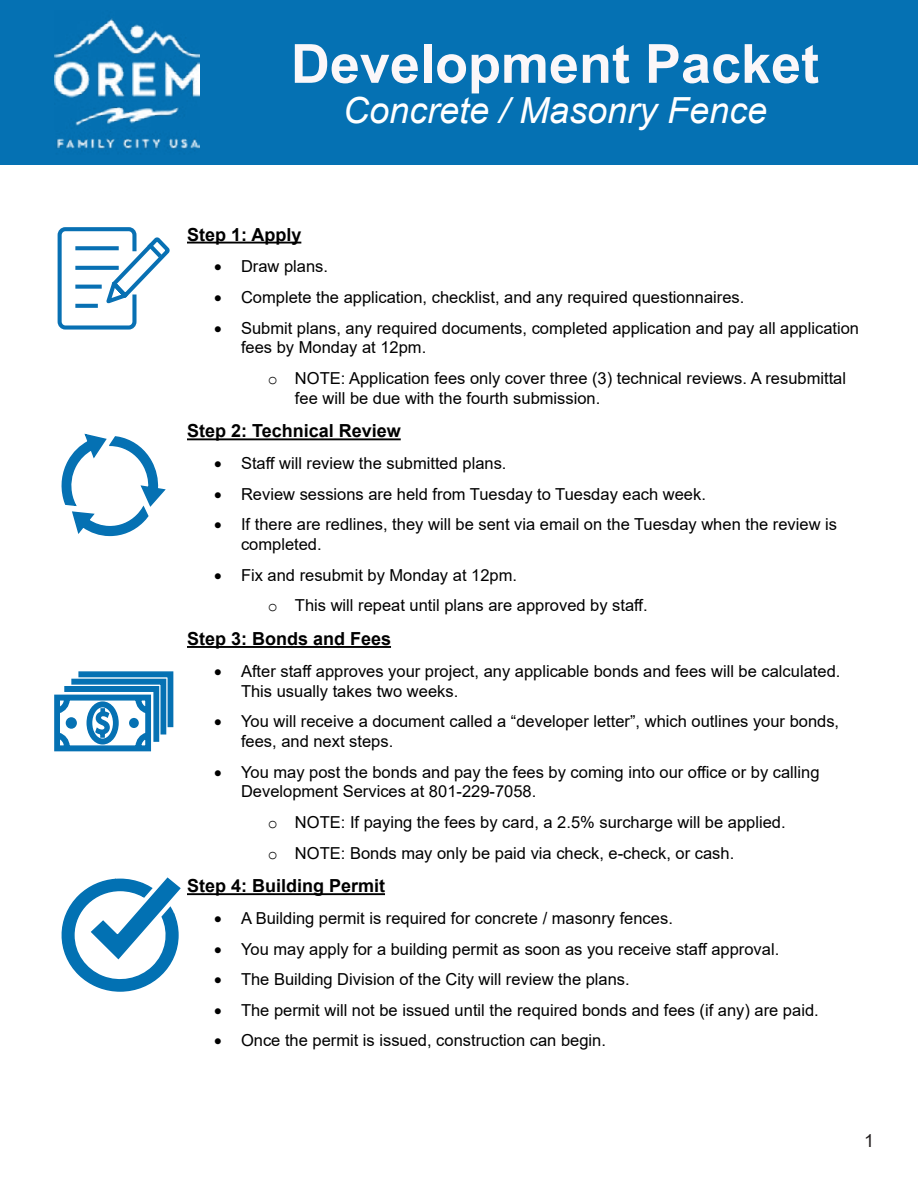
<style>
.page{position:relative;width:918px;height:1188px;background:#fff}
.page>*{position:absolute;margin:0;border:0;box-sizing:border-box;transform-origin:0 0}
.t1{font:700 54px "Arial";color:#fbf7f9}
.t2{font:italic 36px "Arial";color:#fff}
.t3{font:700 18px "Arial";color:#000}
.t4{font:18px "Arial";color:#231f20}
.t5{font:16.5px/19.8px "Arial";color:#000}
.s1{font-family:"Courier New"}
</style>
<div class="page">
<div style="left:0;top:0;width:918px;height:164px;background:#0571b3"></div>
<svg style="left:57px;top:227px;width:113px;height:103px"></svg>
<svg style="left:61px;top:433px;width:105px;height:104px"></svg>
<svg style="left:54px;top:671px;width:120px;height:81px"></svg>
<svg style="left:61px;top:877px;width:120px;height:115px"></svg>
<hr style="left:187px;top:242px;width:114px;height:2px;background:#000">
<hr style="left:187px;top:438px;width:214px;height:2px;background:#000">
<hr style="left:187px;top:646px;width:204px;height:2px;background:#000">
<hr style="left:187px;top:893px;width:198px;height:2px;background:#000">
<img style="left:55px;top:18px;width:144px;height:131px">
<h1 class="t1" style="left:291px;top:26px;width:530px">Development Packet</h1>
<h2 class="t2" style="left:343px;top:87px;width:426px">Concrete / Masonry Fence</h2>
<p class="t3" style="left:187px;top:222px;width:116px">Step 1: Apply</p>
<p class="t5" style="left:214px;top:257px;width:116px">• Draw plans.</p>
<p class="t5" style="left:214px;top:287px;width:532px">• Complete the application, checklist, and any required questionnaires.</p>
<p class="t5" style="left:241px;top:318px;width:620px;text-indent:-27px">• Submit plans, any required documents, completed application and pay all application fees by Monday at 12pm.</p>
<p class="t5" style="left:295px;top:368px;width:553px;text-indent:-27px"><span class="s1">o</span> NOTE: Application fees only cover three (3) technical reviews. A resubmittal fee will be due with the fourth submission.</p>
<p class="t3" style="left:187px;top:418px;width:215px">Step 2: Technical Review</p>
<p class="t5" style="left:214px;top:453px;width:294px">• Staff will review the submitted plans.</p>
<p class="t5" style="left:214px;top:484px;width:493px">• Review sessions are held from Tuesday to Tuesday each week.</p>
<p class="t5" style="left:241px;top:515px;width:598px;text-indent:-27px">• If there are redlines, they will be sent via email on the Tuesday when the review is completed.</p>
<p class="t5" style="left:268px;top:560px;width:381px;line-height:30.6px;text-indent:-54px">• Fix and resubmit by Monday at 12pm.<br><span class="s1">o</span> This will repeat until plans are approved by staff.</p>
<p class="t3" style="left:187px;top:626px;width:206px">Step 3: Bonds and Fees</p>
<p class="t5" style="left:241px;top:661px;width:601px;text-indent:-27px">• After staff approves your project, any applicable bonds and fees will be calculated.<br>This usually takes two weeks.</p>
<p class="t5" style="left:241px;top:711px;width:600px;text-indent:-27px">• You will receive a document called a “developer letter”, which outlines your bonds, fees, and next steps.</p>
<p class="t5" style="left:241px;top:762px;width:580px;text-indent:-27px">• You may post the bonds and pay the fees by coming into our office or by calling<br>Development Services at 801-229-7058.</p>
<p class="t5" style="left:268px;top:807px;width:519px;line-height:30.6px"><span class="s1">o</span> NOTE: If paying the fees by card, a 2.5% surcharge will be applied. <span class="s1">o</span> NOTE: Bonds may only be paid via check, e-check, or cash.</p>
<p class="t3" style="left:187px;top:873px;width:200px">Step 4: Building Permit</p>
<p class="t5" style="left:214px;top:908px;width:460px">• A Building permit is required for concrete / masonry fences.</p>
<p class="t5" style="left:214px;top:939px;width:567px">• You may apply for a building permit as soon as you receive staff approval.</p>
<p class="t5" style="left:214px;top:969px;width:417px">• The Building Division of the City will review the plans.</p>
<p class="t5" style="left:214px;top:1000px;width:606px">• The permit will not be issued until the required bonds and fees (if any) are paid.</p>
<p class="t5" style="left:214px;top:1031px;width:393px">• Once the permit is issued, construction can begin.</p>
<p class="t4" style="left:864px;top:1128px;width:12px">1</p>
</div>
